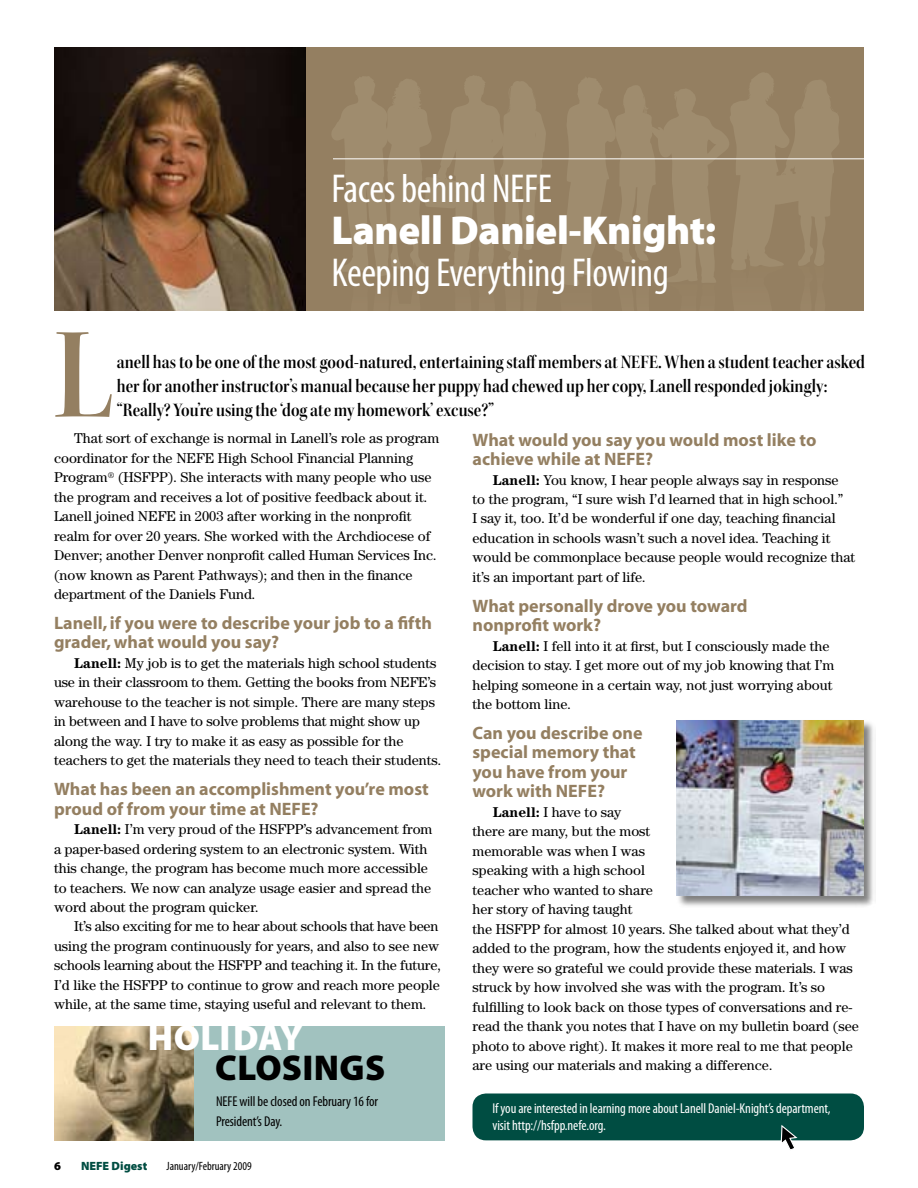
<style>
.page{position:relative;width:918px;height:1188px;background:#fff}
.page>*{position:absolute;margin:0;border:0;box-sizing:border-box;transform-origin:0 0}
.t1{font:133.8px "Kepler Std Semibold Scn Disp";color:#947f61}
.t2{font:condensed 40.5px "Myriad Pro";letter-spacing:-.01em;color:#fff}
.t3{font:900 40.5px "Myriad Pro";letter-spacing:-.01em;color:#fff}
.t4{font:900 36px "Myriad Pro";letter-spacing:.01em;color:#000}
.t5{font:900 36px "Myriad Pro";letter-spacing:.015em;color:#fff}
.t6{font:19.5px/24px "Kepler Std Semibold Scn Disp";letter-spacing:.005em;color:#000}
.t7{font:700 18px/19.5px "Myriad";color:#947f61}
.t8{font:14.25px/19.5px "Century";color:#000}
.t9{font:condensed 14.25px/16.5px "Myriad Pro";letter-spacing:-.005em;color:#fff}
.t10{font:condensed 14.25px/19.5px "Myriad Pro";letter-spacing:-.005em;color:#000}
.t11{font:condensed 12px "Myriad Pro";color:#000}
.t12{font:900 12px "Myriad Pro";color:#004d42}
.t13{font:900 12px "Myriad Pro";color:#000}
.s1{font-weight:700}
</style>
<div class="page">
<div style="left:298px;top:47px;width:566px;height:263px;background:#947f61"></div>
<svg style="left:332px;top:75px;width:214px;height:201px"></svg>
<svg style="left:560px;top:73px;width:280px;height:212px"></svg>
<div style="left:472px;top:1094px;width:392px;height:46px;background:#004d42;border-radius:14px"></div>
<svg style="left:780px;top:1125px;width:18px;height:25px"></svg>
<img style="left:54px;top:47px;width:252px;height:263px">
<hr style="left:333px;top:158px;width:534px;height:1px;background:#fff">
<div style="left:194px;top:1026px;width:252px;height:115px;background:#a1c2bf"></div>
<img style="left:54px;top:1026px;width:140px;height:115px">
<div style="left:675px;top:718px;width:201px;height:190px;background:#000;opacity:.5"></div>
<img style="left:676px;top:720px;width:188px;height:176px">
<h2 class="t2" style="left:332px;top:164px;width:222px">Faces behind NEFE</h2>
<h2 class="t3" style="left:332px;top:203px;width:386px">Lanell Daniel-Knight:</h2>
<h2 class="t2" style="left:331px;top:248px;width:339px">Keeping Everything Flowing</h2>
<h1 class="t1" style="left:54px;top:301px;width:61px">L</h1>
<p class="t6" style="left:117px;top:350px;width:750px">anell has to be one of the most good-natured, entertaining staff members at NEFE. When a student teacher asked her for another instructor’s manual because her puppy had chewed up her copy, Lanell responded jokingly: “Really? You’re using the ‘dog ate my homework’ excuse?”</p>
<p class="t8" style="left:54px;top:428px;width:387px;text-indent:20px">That sort of exchange is normal in Lanell’s role as program coordinator for the NEFE High School Financial Planning Program<sup>®</sup> (HSFPP). She interacts with many people who use the program and receives a lot of positive feedback about it.<br>Lanell joined NEFE in 2003 after working in the nonprofit realm for over 20 years. She worked with the Archdiocese of Denver; another Denver nonprofit called Human Services Inc. (now known as Parent Pathways); and then in the finance department of the Daniels Fund.</p>
<p class="t7" style="left:54px;top:614px;width:379px">Lanell, if you were to describe your job to a fifth grader, what would you say?</p>
<p class="t8" style="left:54px;top:653px;width:389px;text-indent:20px"><span class="s1">Lanell:</span> My job is to get the materials high school students use in their classroom to them. Getting the books from NEFE’s warehouse to the teacher is not simple. There are many steps in between and I have to solve problems that might show up along the way. I try to make it as easy as possible for the teachers to get the materials they need to teach their students.</p>
<p class="t7" style="left:54px;top:780px;width:376px">What has been an accomplishment you’re most proud of from your time at NEFE?</p>
<p class="t8" style="left:54px;top:819px;width:380px;text-indent:20px"><span class="s1">Lanell:</span> I’m very proud of the HSFPP’s advancement from a paper-based ordering system to an electronic system. With this change, the program has become much more accessible to teachers. We now can analyze usage easier and spread the word about the program quicker.</p>
<p class="t8" style="left:54px;top:917px;width:388px;text-indent:20px">It’s also exciting for me to hear about schools that have been using the program continuously for years, and also to see new schools learning about the HSFPP and teaching it. In the future, I’d like the HSFPP to continue to grow and reach more people while, at the same time, staying useful and relevant to them.</p>
<h3 class="t5" style="left:148px;top:1014px;width:157px">Holiday</h3>
<h3 class="t4" style="left:215px;top:1044px;width:171px">Closings</h3>
<p class="t10" style="left:216px;top:1092px;width:164px">NEFE will be closed on February 16 for<br>President’s Day.</p>
<p class="t13" style="left:54px;top:1158px;width:8px">6</p>
<p class="t12" style="left:81px;top:1158px;width:68px">NEFE Digest</p>
<p class="t11" style="left:166px;top:1159px;width:87px">January/February 2009</p>
<p class="t7" style="left:472px;top:430px;width:345px">What would you say you would most like to achieve while at NEFE?</p>
<p class="t8" style="left:473px;top:470px;width:384px;text-indent:20px"><span class="s1">Lanell:</span> You know, I hear people always say in response<br>to the program, “I sure wish I’d learned that in high school.”<br>I say it, too. It’d be wonderful if one day, teaching financial education in schools wasn’t such a novel idea. Teaching it would be commonplace because people would recognize that it’s an important part of life.</p>
<p class="t7" style="left:472px;top:596px;width:277px">What personally drove you toward nonprofit work?</p>
<p class="t8" style="left:473px;top:636px;width:363px;text-indent:20px"><span class="s1">Lanell:</span> I fell into it at first, but I consciously made the decision to stay. I get more out of my job knowing that I’m helping someone in a certain way, not just worrying about the bottom line.</p>
<p class="t7" style="left:472px;top:724px;width:172px">Can you describe one special memory that you have from your work with NEFE?</p>
<p class="t8" style="left:473px;top:802px;width:388px;text-indent:20px"><span class="s1">Lanell:</span> I have to say<br>there are many, but the most<br>memorable was when I was<br>speaking with a high school<br>teacher who wanted to share<br>her story of having taught<br>the HSFPP for almost 10 years. She talked about what they’d added to the program, how the students enjoyed it, and how they were so grateful we could provide these materials. I was struck by how involved she was with the program. It’s so fulfilling to look back on those types of conversations and re&shy;read the thank you notes that I have on my bulletin board (see photo to above right). It makes it more real to me that people are using our materials and making a difference.</p>
<p class="t9" style="left:493px;top:1100px;width:340px">If you are interested in learning more about Lanell Daniel-Knight’s department, visit http://hsfpp.nefe.org.</p>
</div>
